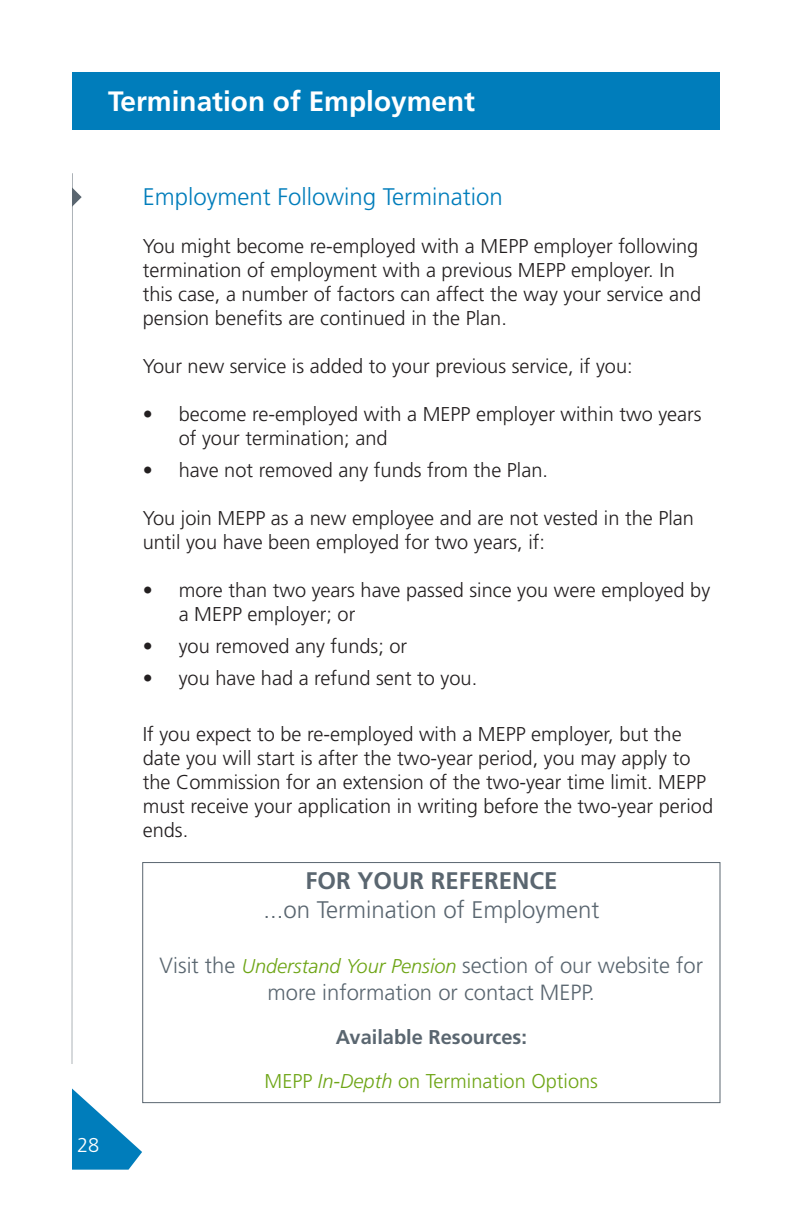
<style>
.page{position:relative;width:792px;height:1224px;background:#fff}
.page>*{position:absolute;margin:0;border:0;box-sizing:border-box;transform-origin:0 0}
.Subhead1{font:700 28px "Frutiger LT Std";color:#fff}
.Subhead1-2{font:300 24px/28.8px "Frutiger LT Std";color:#5a6670;text-align:center}
.Subhead1-3{font:300 24px "Frutiger LT Std";color:#007dbb}
.Subhead1-4{font:300 22px/26.4px "Frutiger LT Std";color:#5a6670;text-align:center}
.Subhead1-5{font:300 20px/24px "Frutiger LT Std";color:#231f20}
.Subhead1-6{font:300 20px "Frutiger LT Std";color:#6ea516}
.Subhead1-7{font:700 20px "Frutiger LT Std";color:#5a6670}
.t1{font:300 20px "Frutiger LT Std";color:#fff}
.s1{font-weight:700}
.s2{font-style:italic;font-size:20px;color:#6ea516}
.s3{font-style:italic}
</style>
<div class="page">
<svg style="left:72px;top:1088px;width:70px;height:82px"></svg>
<div style="left:72px;top:72px;width:648px;height:58px;background:#007dbb"></div>
<hr style="left:72px;top:173px;width:1px;height:891px;background:#5a6670">
<svg style="left:72px;top:187px;width:10px;height:20px"></svg>
<div style="left:142px;top:862px;width:578px;height:241px;border:1px solid #5a6670"></div>
<p class="Subhead1" style="left:108px;top:85px;width:369px">Termination of Employment</p>
<p class="t1" style="left:77px;top:1134px;width:24px">28</p>
<p class="Subhead1-3" style="left:143px;top:183px;width:362px">Employment Following Termination</p>
<p class="Subhead1-5" style="left:143px;top:235px;width:560px">You might become re-employed with a MEPP employer following termination of employment with a previous MEPP employer. In this case, a number of factors can affect the way your service and pension benefits are continued in the Plan.</p>
<p class="Subhead1-5" style="left:143px;top:355px;width:492px">Your new service is added to your previous service, if you:</p>
<p class="Subhead1-5" style="left:179px;top:403px;width:525px;text-indent:-36px">• become re-employed with a MEPP employer within two years of your termination; and</p>
<p class="Subhead1-5" style="left:143px;top:459px;width:407px">• have not removed any funds from the Plan.</p>
<p class="Subhead1-5" style="left:143px;top:507px;width:553px">You join MEPP as a new employee and are not vested in the Plan until you have been employed for two years, if:</p>
<p class="Subhead1-5" style="left:179px;top:579px;width:533px;text-indent:-36px">• more than two years have passed since you were employed by a MEPP employer; or</p>
<p class="Subhead1-5" style="left:143px;top:635px;width:266px">• you removed any funds; or</p>
<p class="Subhead1-5" style="left:143px;top:667px;width:336px">• you have had a refund sent to you.</p>
<p class="Subhead1-5" style="left:143px;top:723px;width:572px">If you expect to be re-employed with a MEPP employer, but the date you will start is after the two-year period, you may apply to the Commission for an extension of the two-year time limit. MEPP must receive your application in writing before the two-year period ends.</p>
<p class="Subhead1-2" style="left:263px;top:867px;width:338px"><span class="s1">FOR YOUR REFERENCE<br></span>...on Termination of Employment</p>
<p class="Subhead1-4" style="left:160px;top:953px;width:545px">Visit the <span class="s2">Understand Your Pension</span> section of our website for more information or contact MEPP.</p>
<p class="Subhead1-7" style="left:336px;top:1025px;width:193px">Available Resources:</p>
<p class="Subhead1-6" style="left:265px;top:1069px;width:335px">MEPP <span class="s3">In-Depth</span> on Termination Options</p>
</div>
